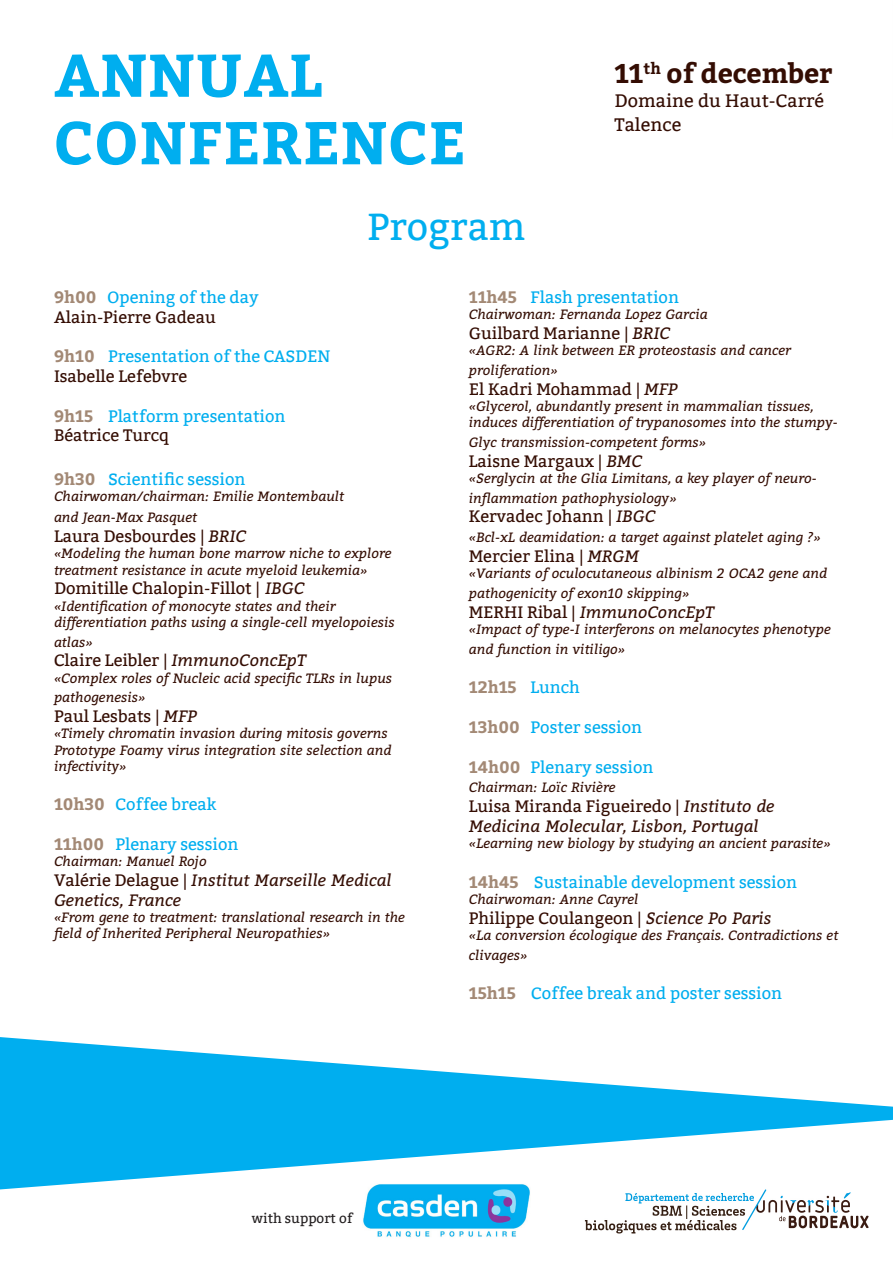
<style>
.page{position:relative;width:893px;height:1263px;background:#fff}
.page>*{position:absolute;margin:0;border:0;box-sizing:border-box;transform-origin:0 0}
.N1_Titre_c35-50_med{font:700 60px/67.5px "Bitter";letter-spacing:.01em;color:#00aeef}
.t1{font:37.5px "Bitter";color:#00aeef}
.N4_Date_heure_c20_bld{font:700 27px "Bitter";color:#340d03}
.N4_lieu_c14_med{font:18px "Bitter";letter-spacing:.005em;color:#340d03}
.t2{font:16.5px "Bitter";color:#340d03}
.t3{font:16.5px "Bitter";color:#00aeef}
.t4{font:italic 16.5px/19.8px "Bitter";color:#340d03}
.t5{font:700 16.5px "Bitter";color:#a38975}
.t6{font:italic 13.5px/16.2px "Bitter";color:#340d03}
.t7{font:13.5px "Bitter";color:#231f20}
.s1{font-weight:700;color:#a38975}
.s2{font-style:italic}
.s3{font-style:normal}
.s4{font-weight:400;color:#00aeef}
</style>
<div class="page">
<svg style="left:0;top:1037px;width:893px;height:74px;fill:#00aeef"></svg>
<svg style="left:0;top:1111px;width:893px;height:79px;fill:#00aeef"></svg>
<img style="left:570px;top:1181px;width:310px;height:53px">
<img style="left:363px;top:1182px;width:167px;height:55px">
<p class="N1_Titre_c35-50_med" style="left:54px;top:42px;width:413px">ANNUAL<br>CONFERENCE</p>
<p class="N4_Date_heure_c20_bld" style="left:614px;top:58px;width:220px">11<sup>th</sup> of december</p>
<p class="N4_lieu_c14_med" style="left:614px;top:90px;width:211px">Domaine du Haut-Carré</p>
<p class="N4_lieu_c14_med" style="left:614px;top:114px;width:68px">Talence</p>
<p class="t1" style="left:367px;top:205px;width:160px">Program</p>
<p class="t3" style="left:54px;top:287px;width:206px"><span class="s1">9h00</span> Opening of the day</p>
<p class="t2" style="left:54px;top:307px;width:163px">Alain-Pierre Gadeau</p>
<p class="t3" style="left:54px;top:347px;width:278px"><span class="s1">9h10</span> Presentation of the CASDEN</p>
<p class="t2" style="left:54px;top:366px;width:135px">Isabelle Lefebvre</p>
<p class="t3" style="left:54px;top:406px;width:233px"><span class="s1">9h15</span> Platform presentation</p>
<p class="t2" style="left:54px;top:426px;width:116px">Béatrice Turcq</p>
<p class="t3" style="left:54px;top:469px;width:193px"><span class="s1">9h30</span> Scientific session</p>
<p class="t6" style="left:54px;top:487px;width:292px">Chairwoman/chairman: Emilie Montembault</p>
<p class="t6" style="left:54px;top:509px;width:145px">and Jean-Max Pasquet</p>
<p class="t2" style="left:54px;top:527px;width:194px">Laura Desbourdes | <span class="s2">BRIC</span></p>
<p class="t6" style="left:54px;top:545px;width:339px">«Modeling the human bone marrow niche to explore treatment resistance in acute myeloid leukemia»</p>
<p class="t2" style="left:54px;top:579px;width:252px">Domitille Chalopin-Fillot | <span class="s2">IBGC</span></p>
<p class="t6" style="left:54px;top:597px;width:342px">«Identification of monocyte states and their differentiation paths using a single-cell myelopoiesis</p>
<p class="t6" style="left:54px;top:633px;width:40px">atlas»</p>
<p class="t2" style="left:54px;top:651px;width:253px">Claire Leibler | <span class="s2">ImmunoConcEpT</span></p>
<p class="t6" style="left:54px;top:667px;width:340px;line-height:19.8px">«Complex roles of Nucleic acid specific TLRs in lupus pathogenesis»</p>
<p class="t2" style="left:54px;top:707px;width:144px">Paul Lesbats | <span class="s2">MFP</span></p>
<p class="t6" style="left:54px;top:725px;width:339px">«Timely chromatin invasion during mitosis governs<br>Prototype Foamy virus integration site selection and infectivity»</p>
<p class="t3" style="left:54px;top:795px;width:164px"><span class="s1">10h30</span> Coffee break</p>
<p class="t3" style="left:54px;top:834px;width:186px"><span class="s1">11h00</span> Plenary session</p>
<p class="t6" style="left:54px;top:852px;width:154px">Chairman: Manuel Rojo</p>
<p class="t4" style="left:54px;top:869px;width:339px"><span class="s3">Valérie Delague |</span> Institut Marseille Medical<br>Genetics, France</p>
<p class="t6" style="left:54px;top:908px;width:352px">«From gene to treatment: translational research in the field of Inherited Peripheral Neuropathies»</p>
<p class="t3" style="left:469px;top:287px;width:212px"><span class="s1">11h45</span> Flash presentation</p>
<p class="t6" style="left:469px;top:305px;width:240px">Chairwoman: Fernanda Lopez Garcia</p>
<p class="t2" style="left:469px;top:323px;width:203px">Guilbard Marianne | <span class="s2">BRIC</span></p>
<p class="t6" style="left:469px;top:339px;width:324px;line-height:19.8px">«AGR2: A link between ER proteostasis and cancer proliferation»</p>
<p class="t2" style="left:469px;top:379px;width:210px">El Kadri Mohammad | <span class="s2">MFP</span></p>
<p class="t6" style="left:469px;top:397px;width:371px">«Glycerol, abundantly present in mammalian tissues, induces differentiation of trypanosomes into the stumpy-</p>
<p class="t6" style="left:469px;top:433px;width:239px">Glyc transmission-competent forms»</p>
<p class="t2" style="left:469px;top:451px;width:175px">Laisne Margaux | <span class="s2">BMC</span></p>
<p class="t6" style="left:469px;top:467px;width:350px;line-height:19.8px">«Serglycin at the Glia Limitans, a key player of neuro&shy;inflammation pathophysiology»</p>
<p class="t2" style="left:469px;top:507px;width:188px">Kervadec Johann | <span class="s2">IBGC</span></p>
<p class="t6" style="left:469px;top:528px;width:353px">«Bcl-xL deamidation: a target against platelet aging ?»</p>
<p class="t2" style="left:469px;top:546px;width:172px">Mercier Elina | <span class="s2">MRGM</span></p>
<p class="t6" style="left:469px;top:563px;width:360px;line-height:19.8px">«Variants of oculocutaneous albinism 2 OCA2 gene and pathogenicity of exon10 skipping»</p>
<p class="t4" style="left:469px;top:601px;width:247px"><span class="s3">MERHI Ribal |</span> ImmunoConcEpT</p>
<p class="t6" style="left:469px;top:618px;width:364px;line-height:19.8px">«Impact of type-I interferons on melanocytes phenotype and function in vitiligo»</p>
<p class="t5" style="left:469px;top:678px;width:113px">12h15 <span class="s4">Lunch</span></p>
<p class="t3" style="left:469px;top:717px;width:175px"><span class="s1">13h00</span> Poster session</p>
<p class="t3" style="left:469px;top:757px;width:186px"><span class="s1">14h00</span> Plenary session</p>
<p class="t6" style="left:469px;top:779px;width:148px">Chairman: Loïc Rivière</p>
<p class="t4" style="left:469px;top:795px;width:307px"><span class="s3">Luisa Miranda Figueiredo |</span> Instituto de<br>Medicina Molecular, Lisbon, Portugal</p>
<p class="t6" style="left:469px;top:834px;width:363px">«Learning new biology by studying an ancient parasite»</p>
<p class="t3" style="left:469px;top:872px;width:330px"><span class="s1">14h45</span> Sustainable development session</p>
<p class="t6" style="left:469px;top:890px;width:171px">Chairwoman: Anne Cayrel</p>
<p class="t2" style="left:469px;top:908px;width:304px">Philippe Coulangeon | <span class="s2">Science Po Paris</span></p>
<p class="t6" style="left:469px;top:924px;width:371px;line-height:19.8px">«La conversion écologique des Français. Contradictions et clivages»</p>
<p class="t3" style="left:469px;top:984px;width:315px"><span class="s1">15h15</span> Coffee break and poster session</p>
<p class="t7" style="left:252px;top:1210px;width:102px">with support of</p>
</div>
